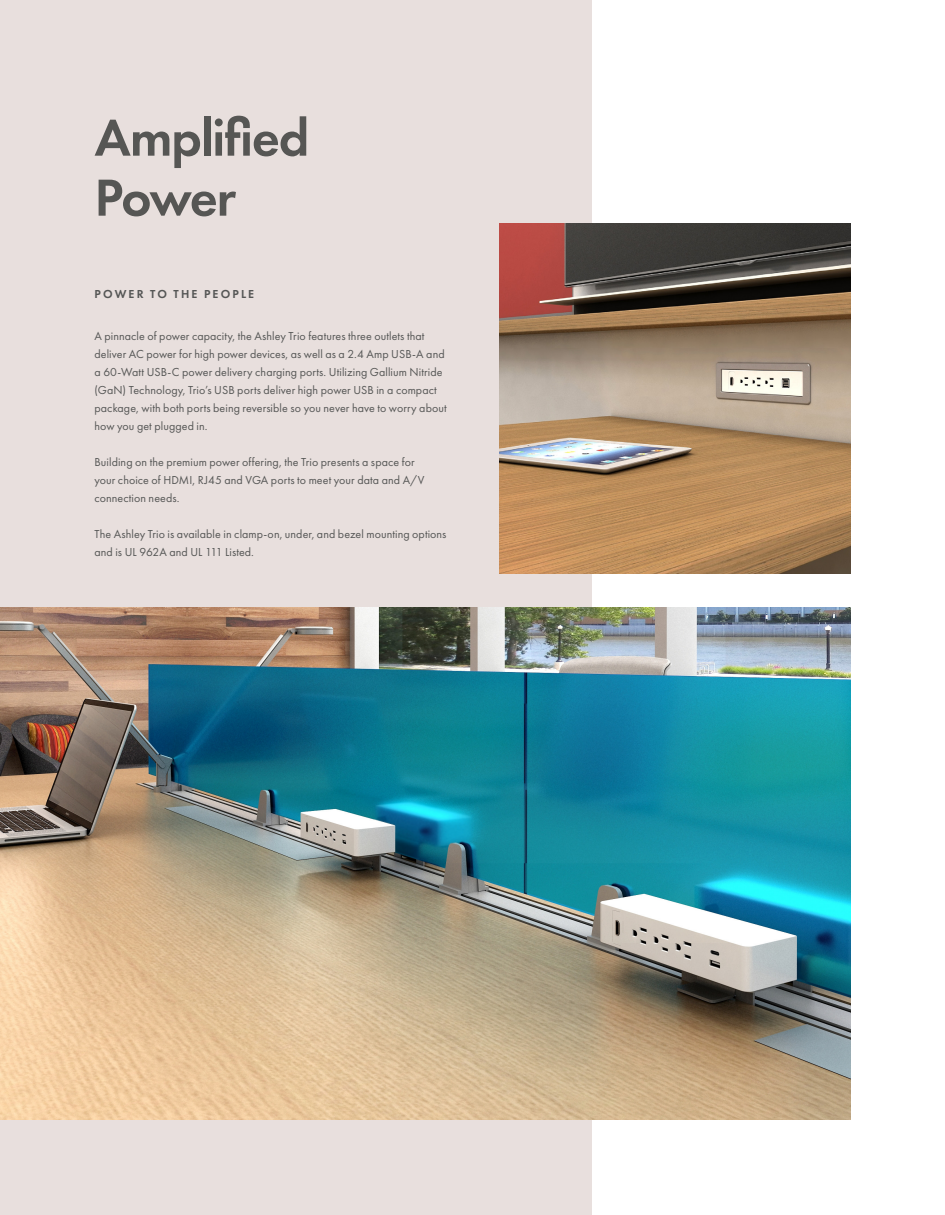
<style>
.page{position:relative;width:945px;height:1215px;background:#fff}
.page>*{position:absolute;margin:0;border:0;box-sizing:border-box;transform-origin:0 0}
.t1{font:600 54px "Futura PT";letter-spacing:-.025em;color:#565654}
.t2{font:12px/18px "Futura PT";letter-spacing:.005em;color:#555655}
.t3{font:600 12px "Futura PT";letter-spacing:.18em;color:#555655}
</style>
<div class="page">
<div style="left:0;top:0;width:592px;height:1215px;background:#e8dfdd"></div>
<img style="left:0;top:608px;width:850px;height:512px">
<img style="left:500px;top:224px;width:350px;height:350px">
<p class="t1" style="left:94px;top:104px;width:216px">Amplified</p>
<p class="t1" style="left:94px;top:164px;width:143px">Power</p>
<p class="t3" style="left:95px;top:287px;width:161px">POWER TO THE PEOPLE</p>
<p class="t2" style="left:94px;top:327px;width:354px">A pinnacle of power capacity, the Ashley Trio features three outlets that deliver AC power for high power devices, as well as a 2.4 Amp USB-A and a 60-Watt USB-C power delivery charging ports. Utilizing Gallium Nitride (GaN) Technology, Trio’s USB ports deliver high power USB in a compact package, with both ports being reversible so you never have to worry about how you get plugged in.</p>
<p class="t2" style="left:94px;top:453px;width:331px">Building on the premium power offering, the Trio presents a space for your choice of HDMI, RJ45 and VGA ports to meet your data and A/V connection needs.</p>
<p class="t2" style="left:94px;top:525px;width:354px">The Ashley Trio is available in clamp-on, under, and bezel mounting options and is UL 962A and UL 111 Listed.</p>
</div>
